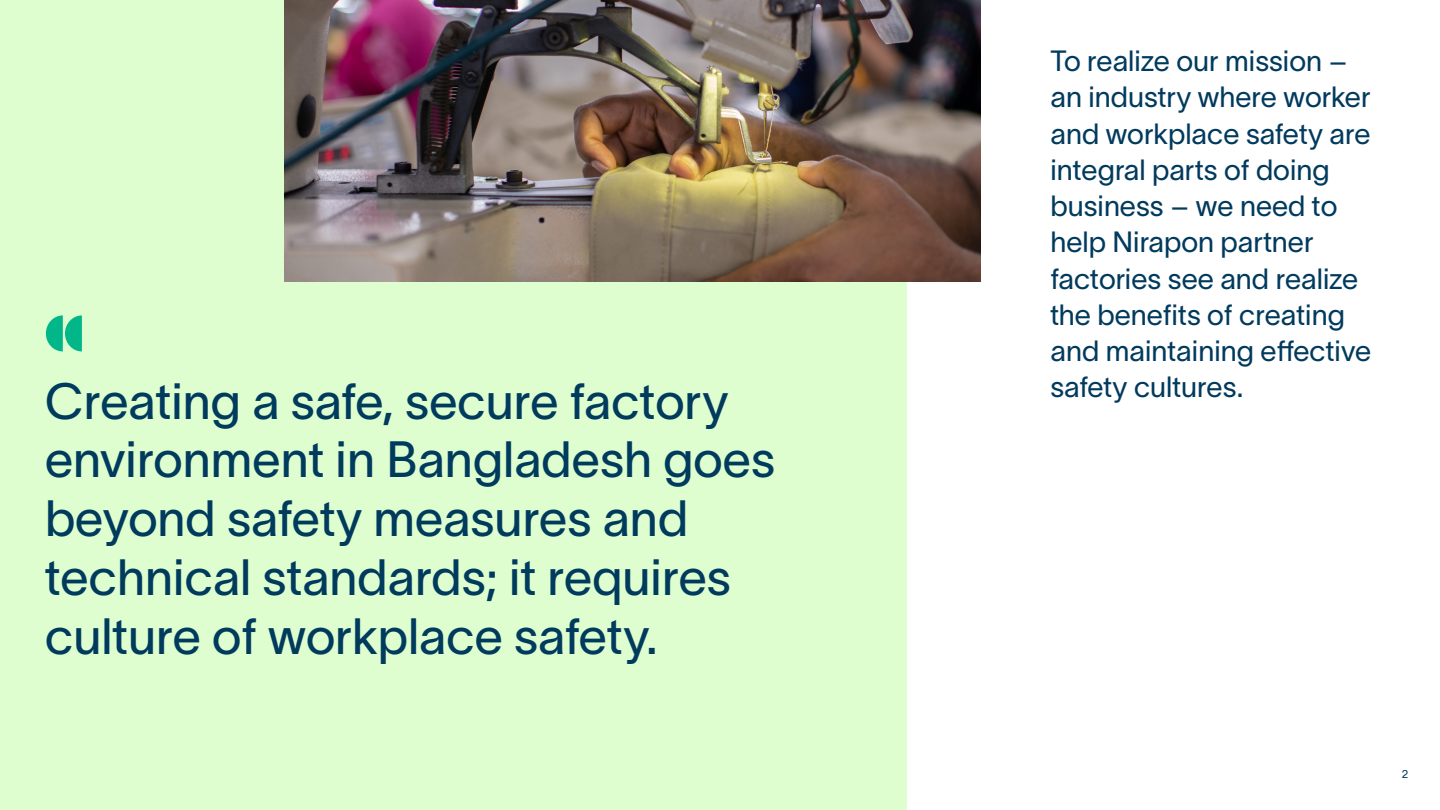
<style>
.page{position:relative;width:1440px;height:810px;background:#fff}
.page>*{position:absolute;margin:0;border:0;box-sizing:border-box;transform-origin:0 0}
.t1{font:50px/58.8px "TWK Lausanne 350";color:#003a5d}
.t2{font:28.75px/36.2px "TWK Lausanne";color:#003a5d}
.t3{font:11.25px "TWK Lausanne";color:#003a5d}
</style>
<div class="page">
<div style="left:0;top:0;width:906px;height:810px;background:#defed0"></div>
<svg style="left:46px;top:315px;width:36px;height:36px"></svg>
<img style="left:284px;top:0;width:697px;height:282px">
<h1 class="t1" style="left:45px;top:368px;width:732px">Creating a safe, secure factory environment in Bangladesh goes beyond safety measures and technical standards; it requires culture of workplace safety.</h1>
<h2 class="t2" style="left:1050px;top:41px;width:322px">To realize our mission – an industry where worker and workplace safety are integral parts of doing business – we need to help Nirapon partner factories see and realize the benefits of creating and maintaining effective safety cultures.</h2>
<p class="t3" style="left:1402px;top:766px;width:8px">2</p>
</div>
